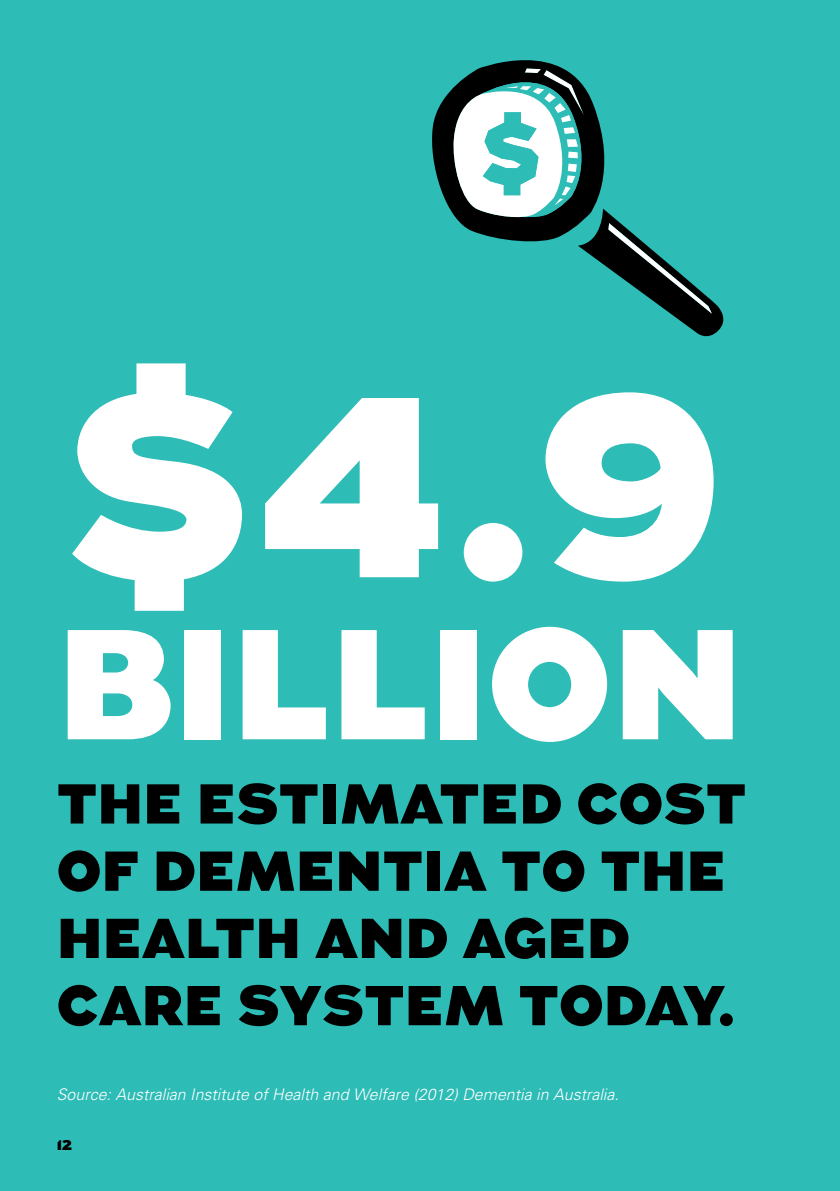
<style>
.page{position:relative;width:840px;height:1191px;background:#fff}
.page>*{position:absolute;margin:0;border:0;box-sizing:border-box;transform-origin:0 0}
.t1{font:900 256px "Augustus";color:#fff}
.t2{font:900 156px "Augustus";color:#fff}
.t3{font:900 56px/67.2px "Augustus";color:#000}
.t4{font:italic 300 16px "Univers";color:#fff}
.t5{font:900 14px "Augustus";color:#000}
</style>
<div class="page">
<div style="left:0;top:0;width:839px;height:1191px;background:#2dbcb6"></div>
<svg style="left:432px;top:90px;width:19px;height:121px;fill:#000"></svg>
<svg style="left:451px;top:60px;width:273px;height:277px"></svg>
<h1 class="t1" style="left:57px;top:337px;width:668px">$4.9</h1>
<h2 class="t2" style="left:57px;top:593px;width:688px">BILLION</h2>
<h3 class="t3" style="left:57px;top:771px;width:690px">THE ESTIMATED COST<br>OF DEMENTIA TO THE<br>HEALTH AND AGED<br>CARE SYSTEM TODAY.</h3>
<p class="t4" style="left:57px;top:1084px;width:563px">Source: Australian Institute of Health and Welfare (2012) Dementia in Australia.</p>
<p class="t5" style="left:57px;top:1136px;width:17px">12</p>
</div>
